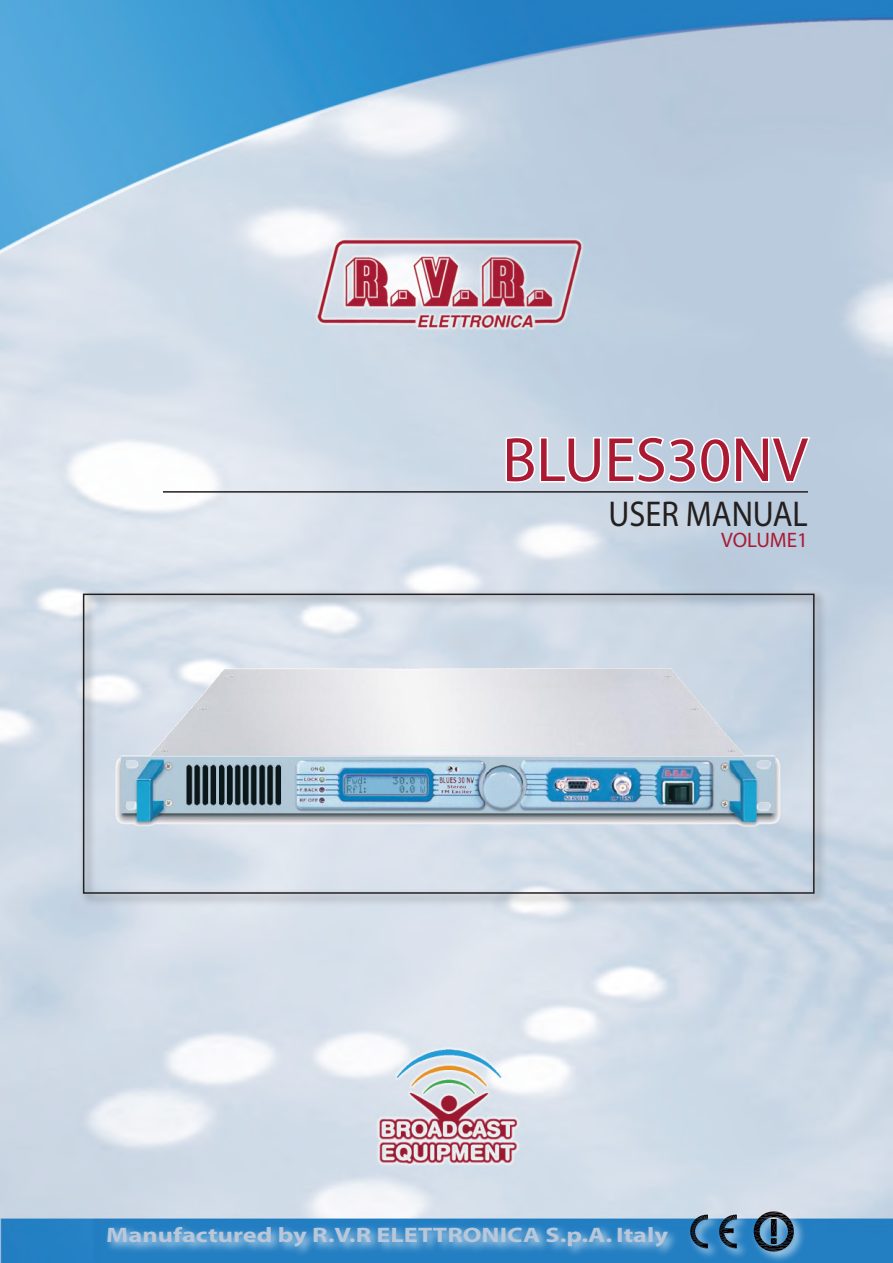
<style>
.page{position:relative;width:893px;height:1263px;background:#fff}
.page>*{position:absolute;margin:0;border:0;box-sizing:border-box;transform-origin:0 0}
.t1{font:63px "Myriad";color:#aa1b33}
.t2{font:36px "Myriad";color:#241f1f;scale:.9 1}
.t3{font:700 21px "Myriad";color:#b8c7da;scale:1.25 1}
.t4{font:21px "Myriad";color:#aa1b33}
</style>
<div class="page">
<img style="left:0;top:0;width:893px;height:1263px">
<svg style="left:504px;top:434px;width:308px;height:51px"></svg>
<hr style="left:163px;top:491px;width:645px;height:2px;background:#241f1f">
<div style="left:103px;top:1206px;width:704px;height:57px;background:#fff;opacity:.75"></div>
<svg style="left:719px;top:1214px;width:18px;height:35px"></svg>
<svg style="left:690px;top:1214px;width:18px;height:35px"></svg>
<svg style="left:754px;top:1211px;width:40px;height:41px;background:#4a667d"></svg>
<div style="left:78px;top:589px;width:750px;height:318px;background:#241f1f;opacity:.75"></div>
<div style="left:83px;top:594px;width:732px;height:300px;border:2px solid #241f1f"></div>
<h1 class="t1" style="left:502px;top:429px;width:307px">BLUES30NV</h1>
<h2 class="t2" style="left:609px;top:496px;width:223px">USER MANUAL</h2>
<p class="t4" style="left:721px;top:530px;width:88px">VOLUME1</p>
<p class="t3" style="left:106px;top:1224px;width:451px">Manufactured by R.V.R ELETTRONICA S.p.A. Italy</p>
</div>
